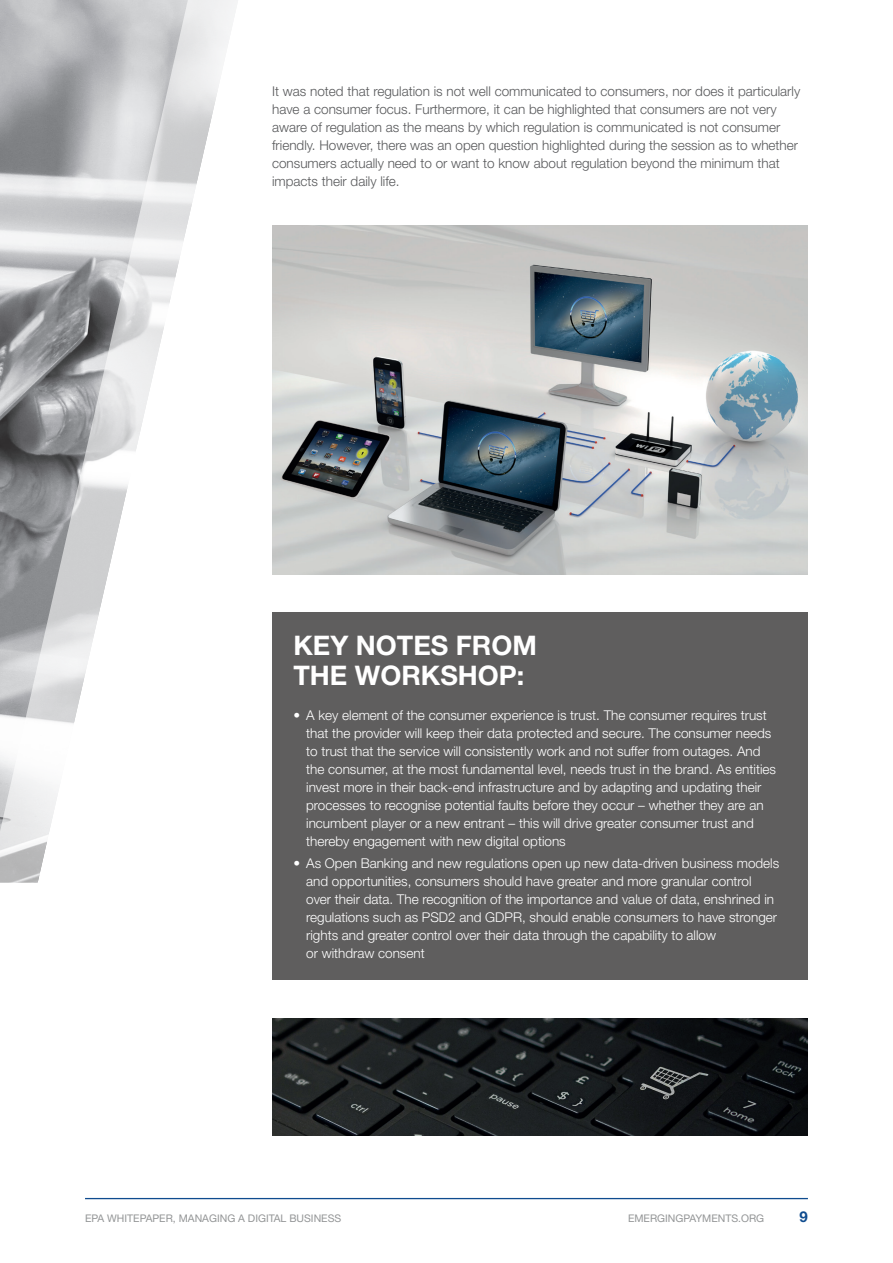
<style>
.page{position:relative;width:893px;height:1263px;background:#fff}
.page>*{position:absolute;margin:0;border:0;box-sizing:border-box;transform-origin:0 0}
.t1{font:700 27px/30px "Helvetica Neue";color:#fff}
.t2{font:700 15px "Helvetica Neue";color:#0f4c8f}
.t3{font:300 13.5px/18px "Helvetica Neue";color:#fff}
.t4{font:300 13.5px/18px "Helvetica Neue";color:#57585a}
.t5{font:10.5px "Helvetica Neue";color:#939596}
</style>
<div class="page">
<img style="left:272px;top:225px;width:536px;height:349px">
<div style="left:272px;top:612px;width:536px;height:368px;background:#5f5e5e"></div>
<svg style="left:0;top:0;width:238px;height:882px"></svg>
<img style="left:272px;top:1018px;width:536px;height:117px">
<hr style="left:85px;top:1198px;width:723px;height:1px;background:#0f4c8f">
<p class="t4" style="left:272px;top:82px;width:530px">It was noted that regulation is not well communicated to consumers, nor does it particularly have a consumer focus. Furthermore, it can be highlighted that consumers are not very aware of regulation as the means by which regulation is communicated is not consumer friendly. However, there was an open question highlighted during the session as to whether consumers actually need to or want to know about regulation beyond the minimum that impacts their daily life.</p>
<h1 class="t1" style="left:293px;top:629px;width:245px">KEY NOTES FROM<br>THE WORKSHOP:</h1>
<p class="t3" style="left:306px;top:706px;width:471px;text-indent:-13px">• A key element of the consumer experience is trust. The consumer requires trust that the provider will keep their data protected and secure. The consumer needs to trust that the service will consistently work and not suffer from outages. And the consumer, at the most fundamental level, needs trust in the brand. As entities invest more in their back-end infrastructure and by adapting and updating their processes to recognise potential faults before they occur – whether they are an incumbent player or a new entrant – this will drive greater consumer trust and thereby engagement with new digital options</p>
<p class="t3" style="left:306px;top:854px;width:475px;text-indent:-13px">• As Open Banking and new regulations open up new data-driven business models and opportunities, consumers should have greater and more granular control over their data. The recognition of the importance and value of data, enshrined in regulations such as PSD2 and GDPR, should enable consumers to have stronger rights and greater control over their data through the capability to allow<br>or withdraw consent</p>
<p class="t5" style="left:85px;top:1212px;width:258px">EPA WHITEPAPER, MANAGING A DIGITAL BUSINESS</p>
<p class="t5" style="left:628px;top:1212px;width:138px">EMERGINGPAYMENTS.ORG</p>
<p class="t2" style="left:800px;top:1207px;width:10px">9</p>
</div>
